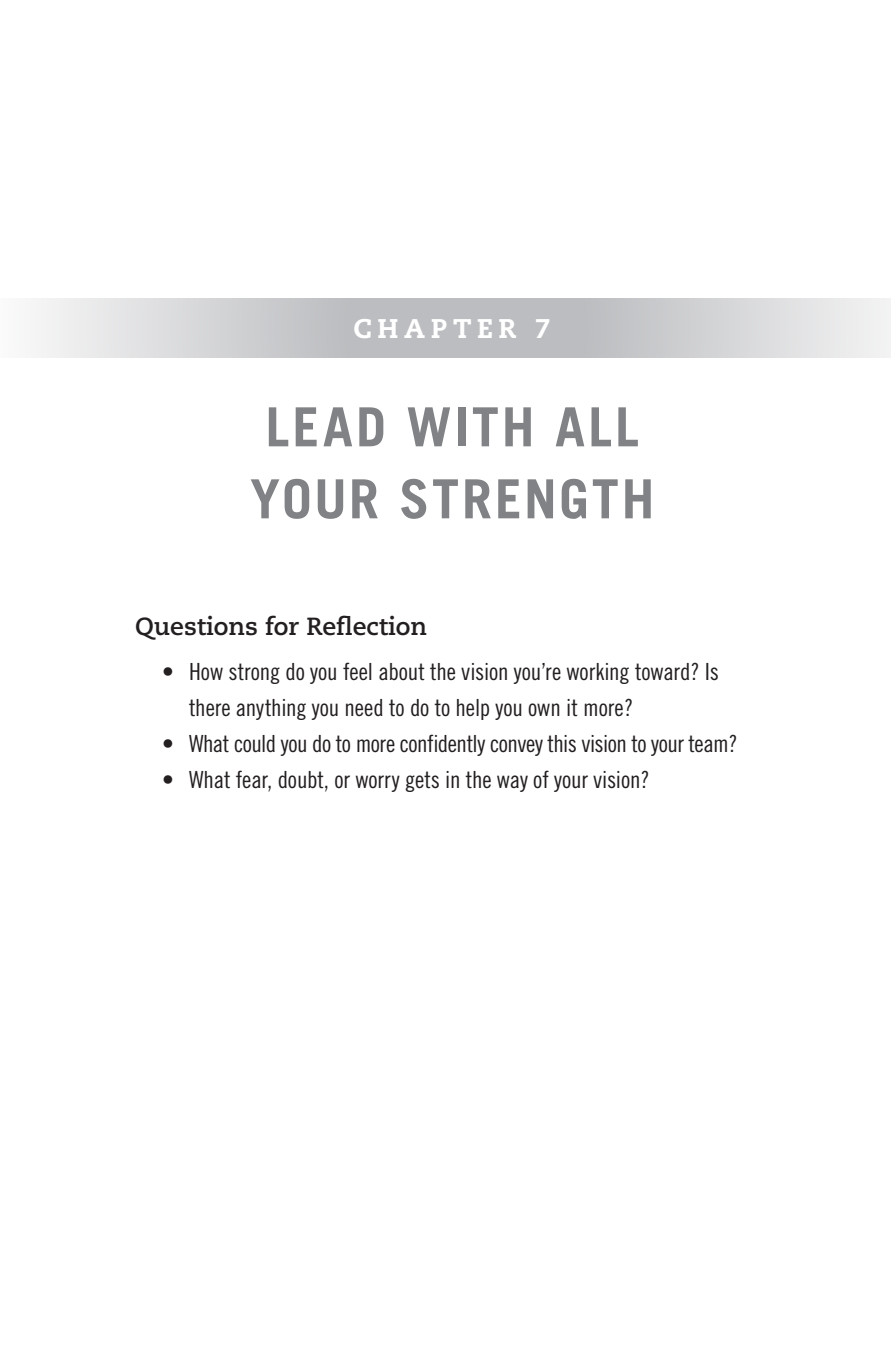
<style>
.page{position:relative;width:891px;height:1357px;background:#fff}
.page>*{position:absolute;margin:0;border:0;box-sizing:border-box;transform-origin:0 0}
.t1{font:700 54px/72px "Trade Gothic";letter-spacing:.05em;color:#808285}
.t2{font:800 27px "Caecilia";letter-spacing:.21em;color:#fff}
.t3{font:700 24.75px "Caecilia";color:#231f20}
.t4{font:23.62px/36px "Trade Gothic Cond Eighteen";letter-spacing:-.01em;color:#231f20}
.t5{font:700 20.25px "Caecilia";color:#231f20}
</style>
<div class="page">
<svg style="left:35px;top:298px;width:856px;height:60px;background:#d0d0d2"></svg>
<p class="t2" style="left:354px;top:312px;width:199px">CHAPTER 7</p>
<h1 class="t1" style="left:250px;top:390px;width:406px">LEAD WITH ALL<br>YOUR STRENGTH</h1>
<p class="t3" style="left:135px;top:612px;width:294px">Questions for Reflection</p>
<p class="t4" style="left:189px;top:654px;width:532px;text-indent:-27px">• How strong do you feel about the vision you’re working toward? Is there anything you need to do to help you own it more?</p>
<p class="t4" style="left:162px;top:726px;width:577px">• What could you do to more confidently convey this vision to your team?</p>
<p class="t4" style="left:162px;top:762px;width:489px">• What fear, doubt, or worry gets in the way of your vision?</p>
<p class="t5" style="left:352px;top:652px;width:202px">—Malcolm Gladwell</p>
</div>
